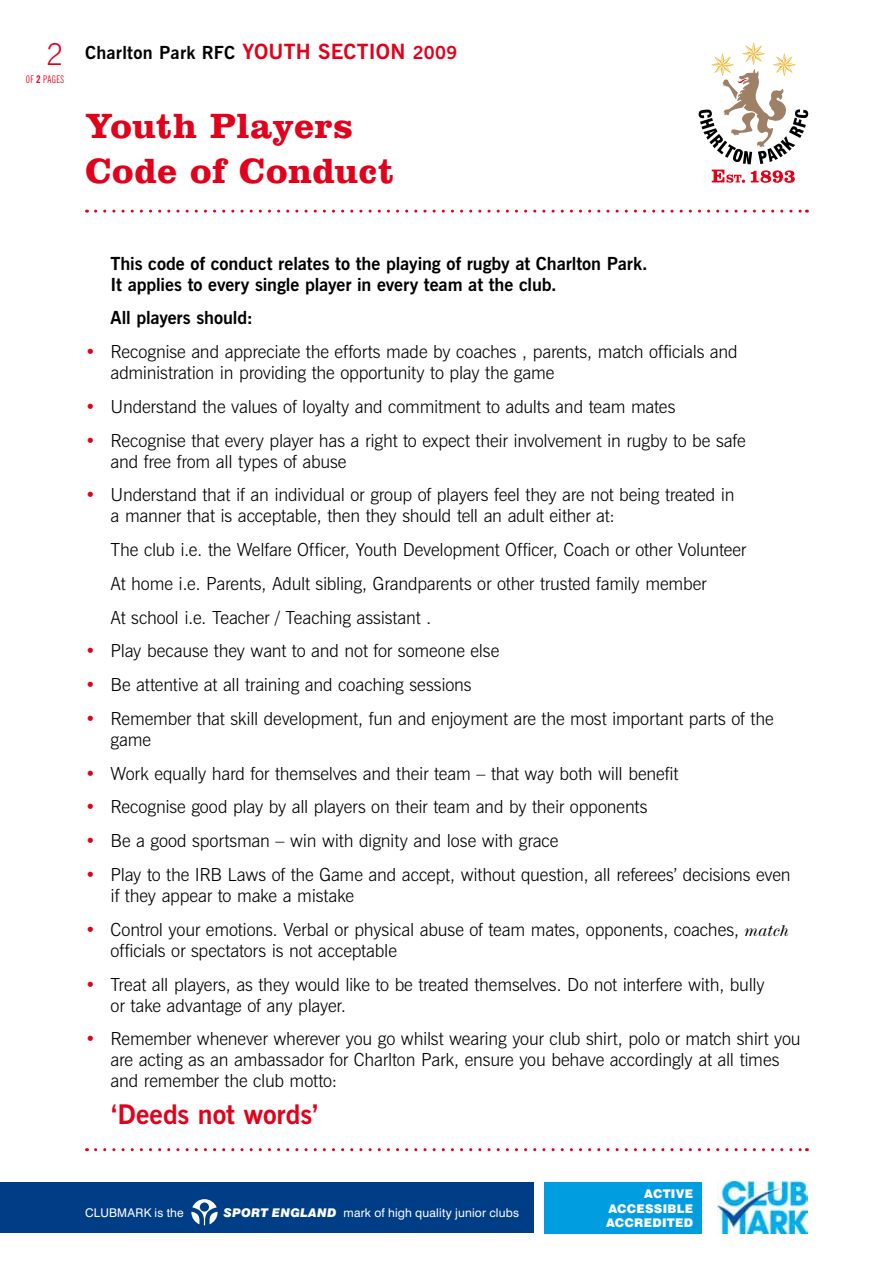
<style>
.page{position:relative;width:893px;height:1263px;background:#fff}
.page>*{position:absolute;margin:0;border:0;box-sizing:border-box;transform-origin:0 0}
.t1{font:700 36px/45px "Clarendon BT";letter-spacing:.01em;color:#e2001a}
.t2{font:700 27px "News Gothic BT";letter-spacing:-.005em;color:#e2001a}
.t3{font:300 18px/21px "News Gothic BT";letter-spacing:-.01em;color:#000}
.t4{font:700 18px/21px "News Gothic BT";letter-spacing:-.005em;color:#000}
.t5{font:12px "Swiss 721 BT";letter-spacing:.015em;color:#fff}
.t6{font:900 12px/14.2px "Swiss 721 BT";letter-spacing:.02em;color:#fff;text-align:justify}
.t7{font:extra-condensed 10.5px "News Gothic BT";letter-spacing:.045em;color:#e2001a}
.s1{font-weight:300;font-size:30px;color:#e2001a}
.s2{font-size:21px;color:#e2001a}
.s3{color:#e2001a}
.s4{font-weight:700;font-stretch:condensed}
.s5{font-family:"Century 725 BT";font-weight:400;font-style:italic;font-size:15px}
.s6{font-weight:900;font-style:italic}
</style>
<div class="page">
<svg style="left:698px;top:43px;width:110px;height:121px"></svg>
<svg style="left:712px;top:170px;width:33px;height:13px"></svg>
<svg style="left:751px;top:170px;width:44px;height:13px"></svg>
<svg style="left:96px;top:210px;width:711px;height:3px"></svg>
<div style="left:0;top:1182px;width:534px;height:51px;background:#003d87"></div>
<svg style="left:96px;top:1148px;width:711px;height:3px"></svg>
<img style="left:717px;top:1181px;width:91px;height:52px">
<div style="left:544px;top:1182px;width:158px;height:51px;background:#009ee0"></div>
<svg style="left:191px;top:1199px;width:27px;height:26px"></svg>
<p class="t4" style="left:46px;top:42px;width:413px"><span class="s1">2</span> Charlton Park RFC <span class="s2">YOUTH SECTION</span> <span class="s3">2009</span></p>
<p class="t7" style="left:26px;top:73px;width:40px">OF <span class="s4">2</span> PAGES</p>
<h1 class="t1" style="left:85px;top:102px;width:311px">Youth Players<br>Code of Conduct</h1>
<p class="t4" style="left:111px;top:253px;width:538px">This code of conduct relates to the playing of rugby at Charlton Park.<br>It applies to every single player in every team at the club.</p>
<p class="t4" style="left:111px;top:307px;width:144px">All players should:</p>
<p class="t3" style="left:111px;top:341px;width:629px;text-indent:-26px"><span class="s3">•</span> Recognise and appreciate the efforts made by coaches , parents, match officials and administration in providing the opportunity to play the game</p>
<p class="t3" style="left:85px;top:396px;width:592px"><span class="s3">•</span> Understand the values of loyalty and commitment to adults and team mates</p>
<p class="t3" style="left:111px;top:430px;width:637px;text-indent:-26px"><span class="s3">•</span> Recognise that every player has a right to expect their involvement in rugby to be safe and free from all types of abuse</p>
<p class="t3" style="left:111px;top:484px;width:626px;text-indent:-26px"><span class="s3">•</span> Understand that if an individual or group of players feel they are not being treated in a manner that is acceptable, then they should tell an adult either at:</p>
<p class="t3" style="left:111px;top:533px;width:637px;line-height:33.8px">The club i.e. the Welfare Officer, Youth Development Officer, Coach or other Volunteer<br>At home i.e. Parents, Adult sibling, Grandparents or other trusted family member<br>At school i.e. Teacher / Teaching assistant .</p>
<p class="t3" style="left:85px;top:640px;width:416px"><span class="s3">•</span> Play because they want to and not for someone else</p>
<p class="t3" style="left:85px;top:674px;width:388px"><span class="s3">•</span> Be attentive at all training and coaching sessions</p>
<p class="t3" style="left:111px;top:708px;width:665px;text-indent:-26px"><span class="s3">•</span> Remember that skill development, fun and enjoyment are the most important parts of the game</p>
<p class="t3" style="left:85px;top:763px;width:595px"><span class="s3">•</span> Work equally hard for themselves and their team – that way both will benefit</p>
<p class="t3" style="left:85px;top:796px;width:564px"><span class="s3">•</span> Recognise good play by all players on their team and by their opponents</p>
<p class="t3" style="left:85px;top:830px;width:475px"><span class="s3">•</span> Be a good sportsman – win with dignity and lose with grace</p>
<p class="t3" style="left:111px;top:864px;width:682px;text-indent:-26px"><span class="s3">•</span> Play to the IRB Laws of the Game and accept, without question, all referees’ decisions even if they appear to make a mistake</p>
<p class="t3" style="left:111px;top:919px;width:680px;text-indent:-26px"><span class="s3">•</span> Control your emotions. Verbal or physical abuse of team mates, opponents, coaches, <span class="s5">match </span>officials or spectators is not acceptable</p>
<p class="t3" style="left:111px;top:973px;width:656px;text-indent:-26px"><span class="s3">•</span> Treat all players, as they would like to be treated themselves. Do not interfere with, bully or take advantage of any player.</p>
<p class="t3" style="left:111px;top:1028px;width:692px;text-indent:-26px"><span class="s3">•</span> Remember whenever wherever you go whilst wearing your club shirt, polo or match shirt you are acting as an ambassador for Charlton Park, ensure you behave accordingly at all times and remember the club motto:</p>
<h2 class="t2" style="left:111px;top:1098px;width:210px">‘Deeds not words’</h2>
<p class="t5" style="left:85px;top:1206px;width:100px">CLUBMARK is the</p>
<p class="t5" style="left:224px;top:1206px;width:297px"><span class="s6">SPORT ENGLAND</span> mark of high quality junior clubs</p>
<p class="t6" style="left:606px;top:1187px;width:89px;text-indent:38px">ACTIVE ACCESSIBLE ACCREDITED</p>
</div>
